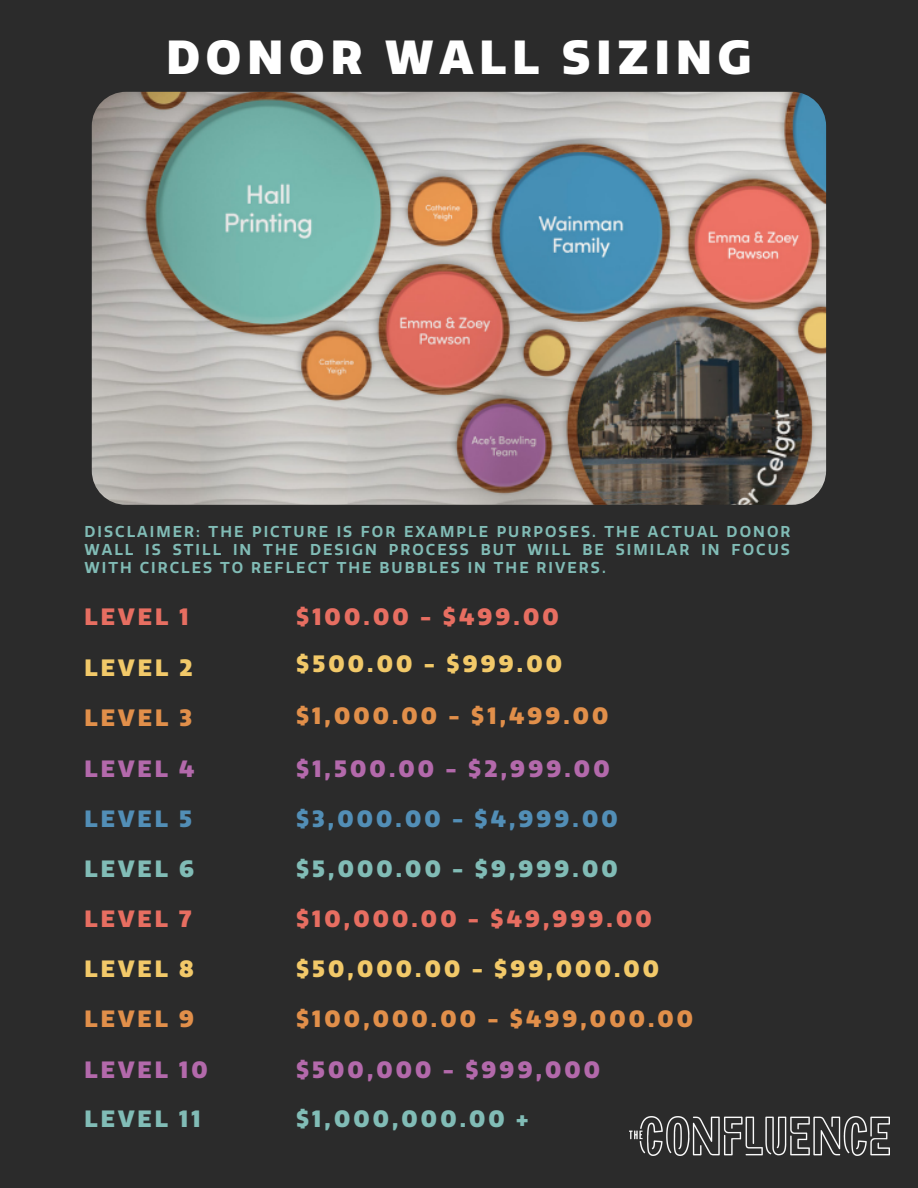
<style>
.page{position:relative;width:918px;height:1188px;background:#2b2b2b}
.page>*{position:absolute;margin:0;border:0;box-sizing:border-box;transform-origin:0 0}
.t1{font:900 46.5px "Quatro";letter-spacing:.135em;color:#fff}
.t2{font:900 22.95px "Quatro";letter-spacing:.135em;color:#e18f4a}
.t3{font:900 22.95px "Quatro";letter-spacing:.135em;color:#b369ab}
.t4{font:900 22.95px "Quatro";letter-spacing:.135em;color:#f2c969}
.t5{font:900 22.95px "Quatro";letter-spacing:.135em;color:#e76e61}
.t6{font:900 22.95px "Quatro";letter-spacing:.135em;color:#81bcb6}
.t7{font:900 22.95px "Quatro";letter-spacing:.135em;color:#528eb6}
.t8{font:600 15.3px/18px "Quatro";letter-spacing:.135em;color:#81bcb6;text-align:justify}
</style>
<div class="page">
<img style="left:629px;top:1116px;width:260px;height:40px">
<img style="left:92px;top:92px;width:734px;height:413px;border-radius:34px">
<h1 class="t1" style="left:167px;top:39px;width:586px">DONOR WALL SIZING</h1>
<p class="t8" style="left:84px;top:524px;width:707px">DISCLAIMER: THE PICTURE IS FOR EXAMPLE PURPOSES. THE ACTUAL DONOR WALL IS STILL IN THE DESIGN PROCESS BUT WILL BE SIMILAR IN FOCUS WITH CIRCLES TO REFLECT THE BUBBLES IN THE RIVERS.</p>
<h2 class="t5" style="left:84px;top:608px;width:106px">LEVEL 1</h2>
<h2 class="t5" style="left:296px;top:608px;width:264px">$100.00 - $499.00</h2>
<h2 class="t4" style="left:84px;top:658px;width:110px">LEVEL 2</h2>
<h2 class="t4" style="left:296px;top:655px;width:268px">$500.00 - $999.00</h2>
<h2 class="t2" style="left:296px;top:707px;width:314px">$1,000.00 - $1,499.00</h2>
<h2 class="t3" style="left:296px;top:759px;width:315px">$1,500.00 - $2,999.00</h2>
<h2 class="t7" style="left:296px;top:809px;width:323px">$3,000.00 - $4,999.00</h2>
<h2 class="t6" style="left:296px;top:860px;width:323px">$5,000.00 - $9,999.00</h2>
<h2 class="t5" style="left:296px;top:910px;width:357px">$10,000.00 - $49,999.00</h2>
<h2 class="t4" style="left:296px;top:960px;width:365px">$50,000.00 - $99,000.00</h2>
<h2 class="t2" style="left:296px;top:1010px;width:399px">$100,000.00 - $499,000.00</h2>
<h2 class="t2" style="left:84px;top:709px;width:109px">LEVEL 3</h2>
<h2 class="t3" style="left:84px;top:759px;width:112px">LEVEL 4</h2>
<h2 class="t7" style="left:84px;top:809px;width:109px">LEVEL 5</h2>
<h2 class="t6" style="left:84px;top:860px;width:111px">LEVEL 6</h2>
<h2 class="t5" style="left:84px;top:910px;width:108px">LEVEL 7</h2>
<h2 class="t4" style="left:84px;top:960px;width:111px">LEVEL 8</h2>
<h2 class="t2" style="left:84px;top:1010px;width:111px">LEVEL 9</h2>
<h2 class="t3" style="left:84px;top:1060px;width:125px">LEVEL 10</h2>
<h2 class="t6" style="left:84px;top:1110px;width:118px">LEVEL 11</h2>
<h2 class="t3" style="left:296px;top:1060px;width:306px">$500,000 - $999,000</h2>
<h2 class="t6" style="left:296px;top:1110px;width:234px">$1,000,000.00 +</h2>
</div>
